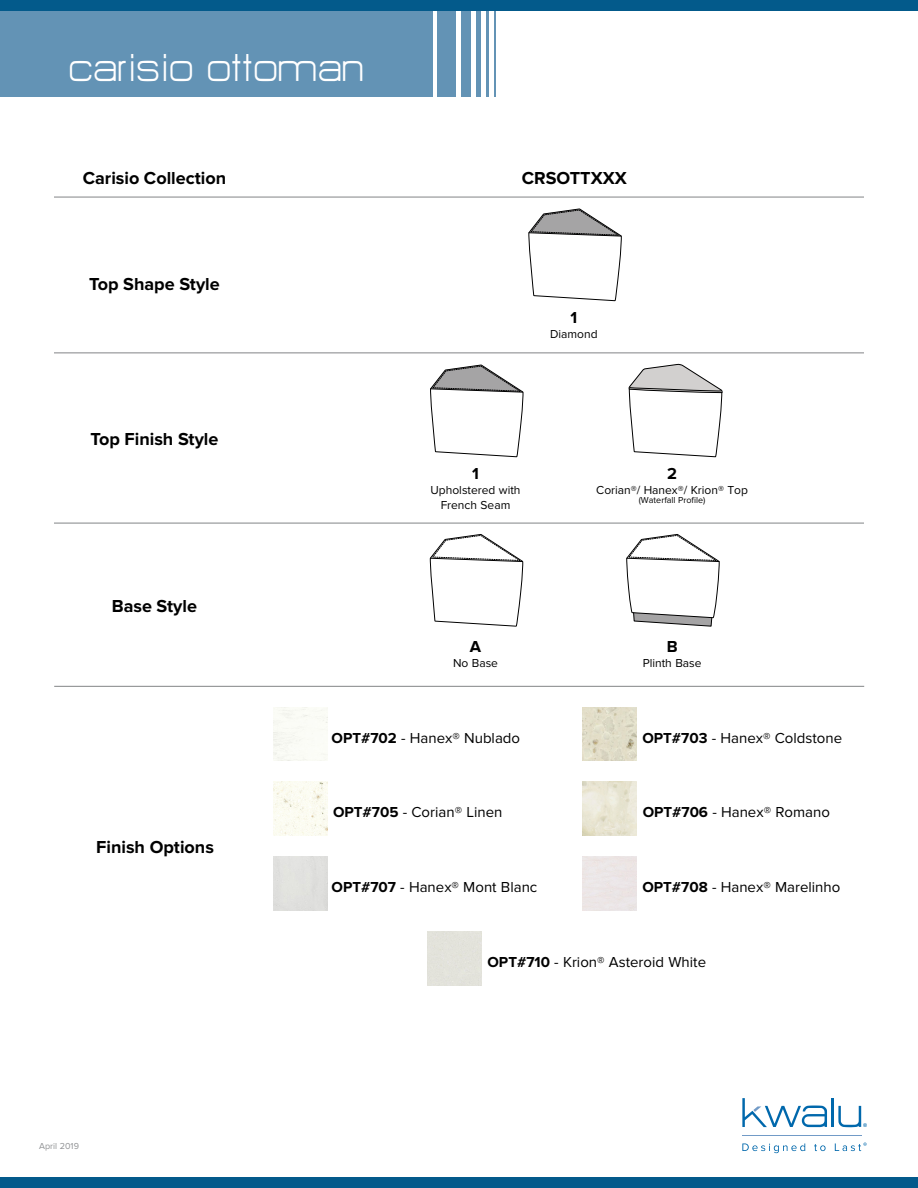
<style>
.page{position:relative;width:918px;height:1188px;background:#fff}
.page>*{position:absolute;margin:0;border:0;box-sizing:border-box;transform-origin:0 0}
.t1{font:48px "HURTMOLD";color:#fff;scale:.9 1}
.t2{font:700 18px "Proxima Nova";color:#000}
.t3{font:700 16.5px "Proxima Nova";color:#000}
.t4{font:15px "Proxima Nova";color:#000}
.t5{font:12px/15px "Proxima Nova";color:#000;text-align:center}
.t6{font:9px "Proxima Nova";color:#000}
.t7{font:9px "Proxima Nova";color:#909294}
.s1{font-weight:700}
</style>
<div class="page">
<div style="left:0;top:1177px;width:918px;height:11px;background:#035a8b"></div>
<hr style="left:742px;top:1135px;width:119px;height:1px;background:#729bc7">
<hr style="left:832px;top:1098px;width:2px;height:29px;background:#0068ac">
<svg style="left:838px;top:1106px;width:29px;height:21px"></svg>
<svg style="left:742px;top:1098px;width:85px;height:29px"></svg>
<svg style="left:742px;top:1143px;width:63px;height:10px"></svg>
<svg style="left:814px;top:1144px;width:12px;height:7px"></svg>
<svg style="left:835px;top:1143px;width:32px;height:8px"></svg>
<div style="left:0;top:0;width:433px;height:96px;background:#6393b5"></div>
<div style="left:437px;top:0;width:19px;height:96px;background:#6393b5"></div>
<div style="left:461px;top:0;width:10px;height:96px;background:#6393b5"></div>
<hr style="left:477px;top:0;width:4px;height:96px;background:#6393b5">
<hr style="left:487px;top:0;width:2px;height:96px;background:#6393b5">
<hr style="left:494px;top:0;width:2px;height:96px;background:#6393b5">
<hr style="left:54px;top:196px;width:810px;height:2px;background:#909294">
<hr style="left:54px;top:352px;width:810px;height:1px;background:#909294">
<hr style="left:54px;top:523px;width:810px;height:1px;background:#909294">
<div style="left:0;top:0;width:918px;height:11px;background:#035a8b"></div>
<svg style="left:430px;top:365px;width:93px;height:92px"></svg>
<svg style="left:629px;top:364px;width:93px;height:94px"></svg>
<svg style="left:528px;top:209px;width:94px;height:92px"></svg>
<svg style="left:430px;top:534px;width:93px;height:93px"></svg>
<svg style="left:626px;top:534px;width:94px;height:93px"></svg>
<hr style="left:54px;top:686px;width:810px;height:1px;background:#909294">
<img style="left:582px;top:707px;width:54px;height:54px">
<img style="left:583px;top:782px;width:54px;height:53px">
<img style="left:273px;top:782px;width:54px;height:53px">
<h1 class="t1" style="left:70px;top:43px;width:330px">carisio ottoman</h1>
<p class="t2" style="left:83px;top:167px;width:145px">Carisio Collection</p>
<p class="t2" style="left:522px;top:167px;width:107px">CRSOTTXXX</p>
<p class="t2" style="left:89px;top:274px;width:132px">Top Shape Style</p>
<p class="t2" style="left:90px;top:429px;width:130px">Top Finish Style</p>
<p class="t2" style="left:112px;top:595px;width:87px">Base Style</p>
<p class="t2" style="left:96px;top:837px;width:119px">Finish Options</p>
<p class="t7" style="left:39px;top:1141px;width:41px">April 2019</p>
<p class="t3" style="left:570px;top:308px;width:8px">1</p>
<p class="t5" style="left:550px;top:327px;width:49px">Diamond</p>
<p class="t3" style="left:472px;top:464px;width:8px">1</p>
<p class="t5" style="left:431px;top:483px;width:92px">Upholstered with<br>French Seam</p>
<p class="t3" style="left:667px;top:464px;width:11px">2</p>
<p class="t5" style="left:596px;top:483px;width:153px">Corian®/ Hanex®/ Krion® Top</p>
<p class="t6" style="left:639px;top:495px;width:68px">(Waterfall Profile)</p>
<p class="t3" style="left:470px;top:637px;width:13px">A</p>
<p class="t5" style="left:453px;top:656px;width:46px">No Base</p>
<p class="t3" style="left:667px;top:637px;width:12px">B</p>
<p class="t5" style="left:643px;top:656px;width:60px">Plinth Base</p>
<p class="t4" style="left:332px;top:729px;width:190px"><span class="s1">OPT#702</span> - Hanex® Nublado</p>
<p class="t4" style="left:642px;top:729px;width:201px"><span class="s1">OPT#703</span> - Hanex® Coldstone</p>
<p class="t4" style="left:333px;top:804px;width:171px"><span class="s1">OPT#705</span> - Corian® Linen</p>
<p class="t4" style="left:643px;top:804px;width:189px"><span class="s1">OPT#706</span> - Hanex® Romano</p>
<p class="t4" style="left:332px;top:879px;width:207px"><span class="s1">OPT#707</span> - Hanex® Mont Blanc</p>
<p class="t4" style="left:642px;top:879px;width:199px"><span class="s1">OPT#708</span> - Hanex® Marelinho</p>
<p class="t4" style="left:488px;top:954px;width:220px"><span class="s1">OPT#710</span> - Krion® Asteroid White</p>
</div>
